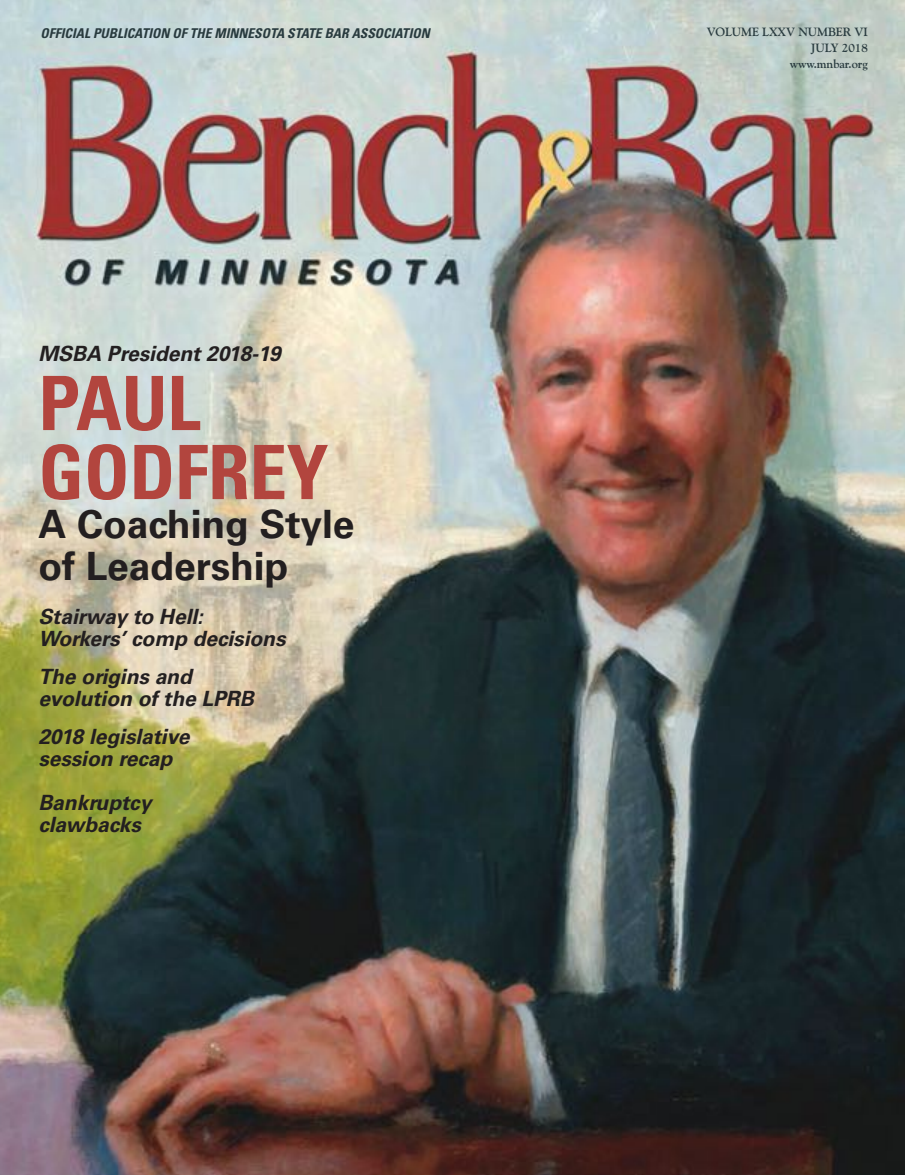
<style>
.page{position:relative;width:905px;height:1175px;background:#fff}
.page>*{position:absolute;margin:0;border:0;box-sizing:border-box;transform-origin:0 0}
.t1{font:700 condensed 75px/69px "Univers LT";letter-spacing:-.005em;color:#b2453e}
.t2{font:700 39px/42px "Univers LT";letter-spacing:-.005em;color:#231f20}
.t3{font:italic 700 21px/22.5px "Univers LT";letter-spacing:-.005em;color:#231f20}
.t4{font:italic 700 condensed 13.5px "Univers LT";color:#293b3f}
.t5{font:700 12px/15.8px "Goudy Old Style BT";letter-spacing:-.005em;color:#293b3f;text-align:right}
</style>
<div class="page">
<img style="left:0;top:0;width:904px;height:1174px">
<p class="t4" style="left:40px;top:25px;width:390px">OFFICIAL PUBLICATION OF THE MINNESOTA STATE BAR ASSOCIATION</p>
<p class="t5" style="left:706px;top:24px;width:163px">VOLUME LXXV NUMBER VI<br>JULY 2018<br>www.mnbar.org</p>
<p class="t3" style="left:38px;top:342px;width:244px">MSBA President 2018-19</p>
<h1 class="t1" style="left:38px;top:368px;width:291px">PAUL<br>GODFREY</h1>
<h2 class="t2" style="left:38px;top:503px;width:318px">A Coaching Style of Leadership</h2>
<p class="t3" style="left:38px;top:605px;width:249px">Stairway to Hell:<br>Workers’ comp decisions</p>
<p class="t3" style="left:38px;top:665px;width:217px">The origins and evolution of the LPRB</p>
<p class="t3" style="left:38px;top:725px;width:153px">2018 legislative session recap</p>
<p class="t3" style="left:38px;top:791px;width:114px">Bankruptcy clawbacks</p>
</div>
